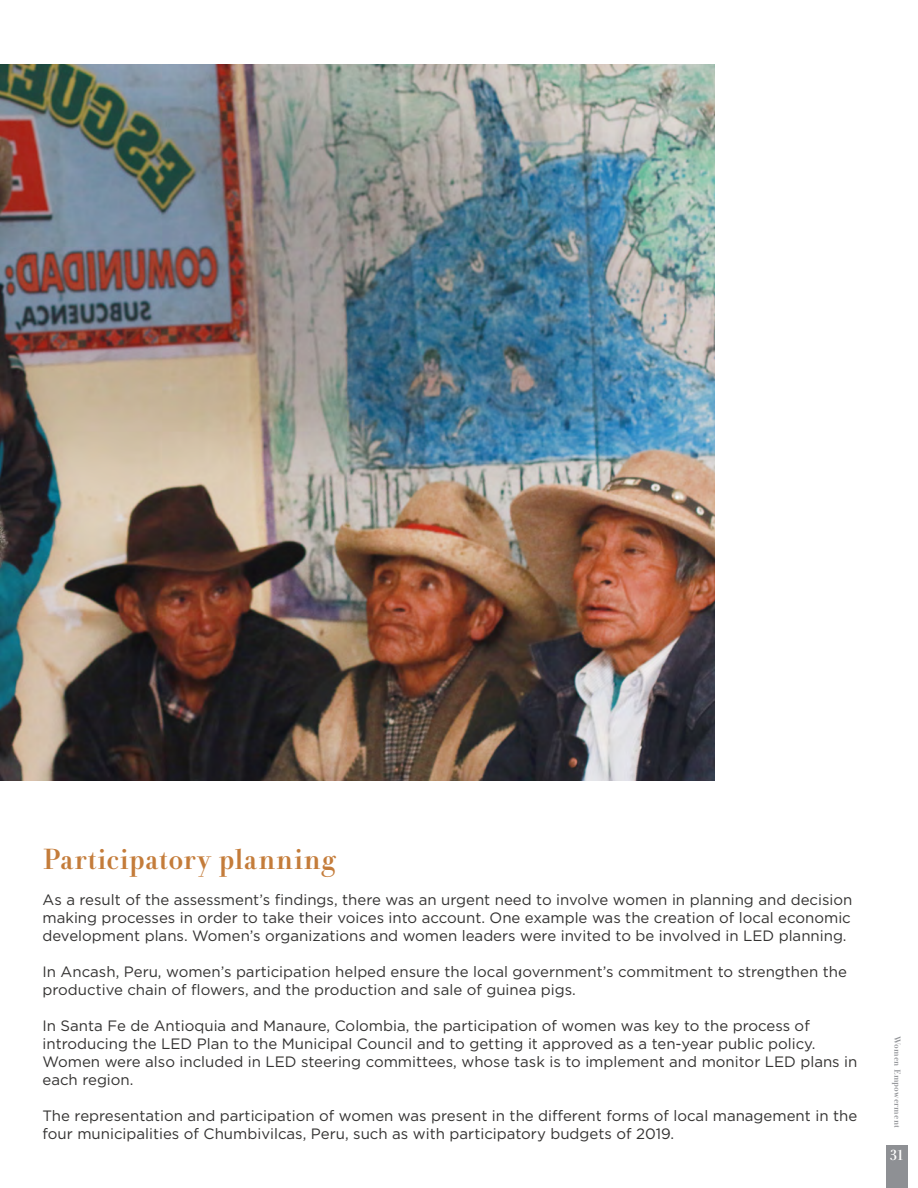
<style>
.page{position:relative;width:918px;height:1188px;background:#fff}
.page>*{position:absolute;margin:0;border:0;box-sizing:border-box;transform-origin:0 0}
.t1{font:700 30px "Andrade Pro";letter-spacing:.005em;color:#c47c3a}
.t2{font:15px/18px "Gotham";color:#333231}
.t3{font:700 15px "Andrade Pro";color:#fff}
.t4{font:700 9px "Andrade Pro";letter-spacing:.02em;color:#8e9094}
</style>
<div class="page">
<div style="left:886px;top:1145px;width:21px;height:43px;background:#8e9094"></div>
<img style="left:0;top:64px;width:714px;height:717px">
<h4 class="t1" style="left:43px;top:839px;width:295px">Participatory planning</h4>
<p class="t2" style="left:43px;top:891px;width:811px;text-align:justify">As a result of the assessment’s findings, there was an urgent need to involve women in planning and decision making processes in order to take their voices into account. One example was the creation of local economic development plans. Women’s organizations and women leaders were invited to be involved in LED planning.</p>
<p class="t2" style="left:43px;top:963px;width:806px">In Ancash, Peru, women’s participation helped ensure the local government’s commitment to strengthen the productive chain of flowers, and the production and sale of guinea pigs.</p>
<p class="t2" style="left:43px;top:1017px;width:816px">In Santa Fe de Antioquia and Manaure, Colombia, the participation of women was key to the process of introducing the LED Plan to the Municipal Council and to getting it approved as a ten-year public policy.<br>Women were also included in LED steering committees, whose task is to implement and monitor LED plans in each region.</p>
<p class="t2" style="left:43px;top:1107px;width:816px">The representation and participation of women was present in the different forms of local management in the four municipalities of Chumbivilcas, Peru, such as with participatory budgets of 2019.</p>
<p class="t4" style="left:903px;top:1036px;width:93px;rotate:90deg">Women Empowerment</p>
<p class="t3" style="left:890px;top:1145px;width:15px">31</p>
</div>
